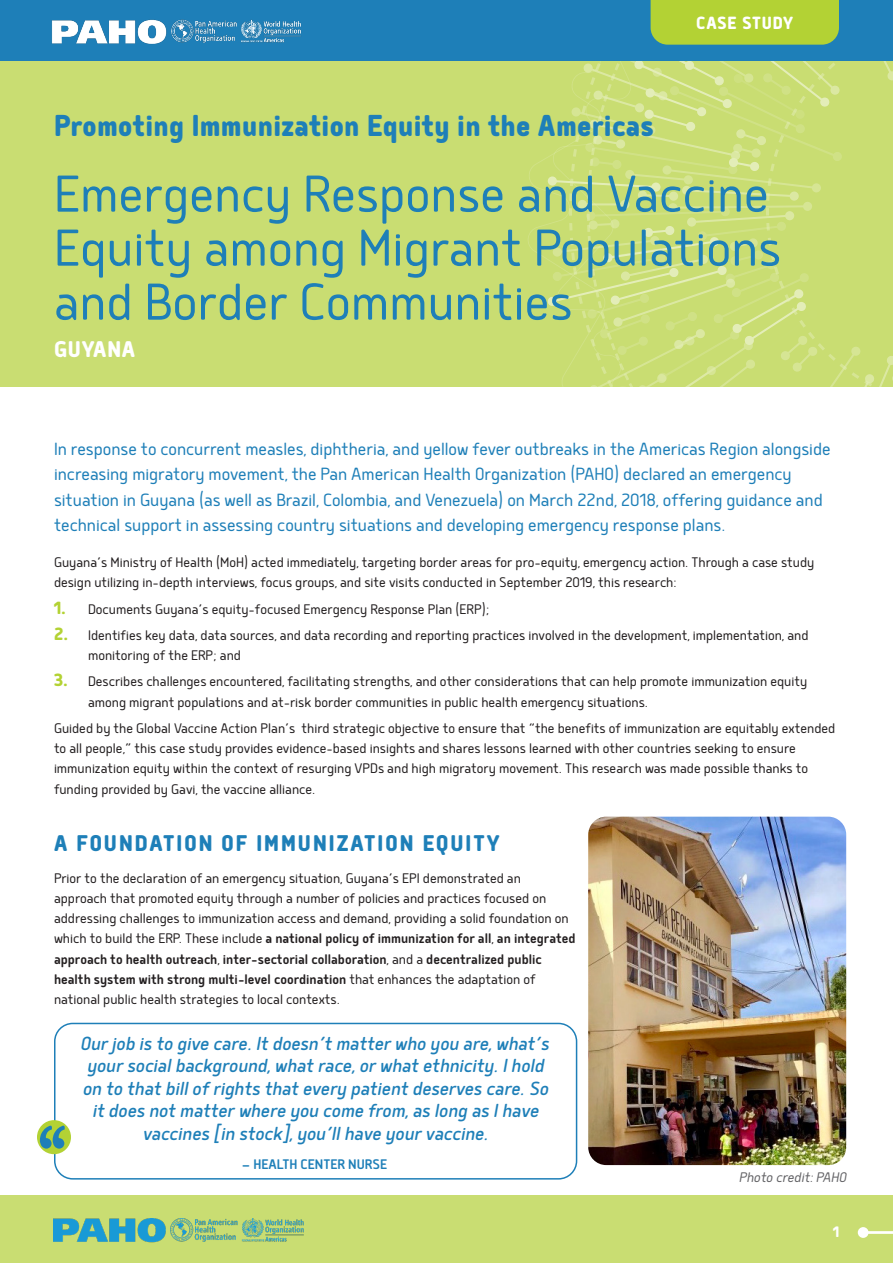
<style>
.page{position:relative;width:893px;height:1263px;background:#fff}
.page>*{position:absolute;margin:0;border:0;box-sizing:border-box;transform-origin:0 0}
.t1{font:300 61.5px/54px "Delm";color:#1e7fb8}
.t2{font:800 36px "Delm";letter-spacing:.01em;color:#1e7fb8}
.t3{font:800 27px "Delm";letter-spacing:.075em;color:#1e7fb8}
.t4{font:800 27px "Delm";letter-spacing:.03em;color:#fff}
.Quote_text{font:italic 22.5px/22.5px "Delm";color:#1e7fb8;text-align:center}
.Intro_paragraph{font:300 21px/25.5px "Delm";color:#1e7fb8}
.t5{font:800 21px "Delm";letter-spacing:.04em;color:#fff}
.t6{font:800 18px "Delm";color:#fff}
.Body_Text{font:300 16.5px/20.2px "Delm";color:#231f20}
.Quote_Attribution{font:500 16.5px "Delm";color:#1e7fb8}
.Body_Text-2{font:italic 300 16.5px "Delm";color:#636366}
.s1{font-weight:800;font-size:21px;color:#b3d234}
.s2{font-weight:500}
</style>
<div class="page">
<div style="left:0;top:1195px;width:893px;height:68px;background:#c9dd72"></div>
<img style="left:53px;top:1218px;width:251px;height:25px">
<hr style="left:863px;top:1231px;width:30px;height:3px;background:#fff">
<div style="left:858px;top:1227px;width:11px;height:11px;background:#fff;border-radius:50%"></div>
<div style="left:0;top:0;width:893px;height:387px;background:#c9dd72"></div>
<img style="left:588px;top:817px;width:258px;height:348px">
<div style="left:54px;top:1023px;width:523px;height:156px;border:2px solid #1e7fb8;border-radius:18px"></div>
<div style="left:37px;top:1120px;width:34px;height:34px;background:#b3d234;border-radius:50%"></div>
<svg style="left:40px;top:1125px;width:25px;height:24px"></svg>
<div style="left:0;top:0;width:893px;height:60px;background:#1e7fb8"></div>
<svg style="left:547px;top:0;width:346px;height:387px"></svg>
<img style="left:51px;top:19px;width:116px;height:25px">
<img style="left:171px;top:19px;width:130px;height:24px">
<p class="t5" style="left:696px;top:10px;width:98px">CASE STUDY</p>
<p class="t2" style="left:54px;top:104px;width:601px">Promoting Immunization Equity in the Americas</p>
<p class="t1" style="left:54px;top:164px;width:729px">Emergency Response and Vaccine<br>Equity among Migrant Populations and Border Communities</p>
<p class="t4" style="left:54px;top:333px;width:83px">GUYANA</p>
<p class="Intro_paragraph" style="left:54px;top:435px;width:778px">In response to concurrent measles, diphtheria, and yellow fever outbreaks in the Americas Region alongside increasing migratory movement, the Pan American Health Organization (PAHO) declared an emergency situation in Guyana (as well as Brazil, Colombia, and Venezuela) on March 22nd, 2018, offering guidance and technical support in assessing country situations and developing emergency response plans.</p>
<p class="Body_Text" style="left:54px;top:551px;width:762px">Guyana’s Ministry of Health (MoH) acted immediately, targeting border areas for pro-equity, emergency action. Through a case study design utilizing in-depth interviews, focus groups, and site visits conducted in September 2019, this research:</p>
<p class="Body_Text" style="left:54px;top:598px;width:437px"><span class="s1">1.</span> Documents Guyana’s equity-focused Emergency Response Plan (ERP);</p>
<p class="Body_Text" style="left:88px;top:624px;width:722px;text-indent:-34px"><span class="s1">2.</span> Identifies key data, data sources, and data recording and reporting practices involved in the development, implementation, and monitoring of the ERP; and</p>
<p class="Body_Text" style="left:88px;top:670px;width:721px;text-indent:-34px"><span class="s1">3.</span> Describes challenges encountered, facilitating strengths, and other considerations that can help promote immunization equity among migrant populations and at-risk border communities in public health emergency situations.</p>
<p class="Body_Text" style="left:54px;top:717px;width:783px">Guided by the Global Vaccine Action Plan’s third strategic objective to ensure that “the benefits of immunization are equitably extended to all people,” this case study provides evidence-based insights and shares lessons learned with other countries seeking to ensure immunization equity within the context of resurging VPDs and high migratory movement. This research was made possible thanks to funding provided by Gavi, the vaccine alliance.</p>
<h1 class="t3" style="left:54px;top:826px;width:447px">A FOUNDATION OF IMMUNIZATION EQUITY</h1>
<p class="Body_Text" style="left:54px;top:867px;width:523px">Prior to the declaration of an emergency situation, Guyana’s EPI demonstrated an approach that promoted equity through a number of policies and practices focused on addressing challenges to immunization access and demand, providing a solid foundation on which to build the ERP. These include <span class="s2">a national policy of immunization for all</span>, <span class="s2">an integrated approach to health outreach</span>, <span class="s2">inter-sectorial collaboration</span>, and a <span class="s2">decentralized public health system with strong multi-level coordination</span> that enhances the adaptation of national public health strategies to local contexts.</p>
<p class="Quote_text" style="left:80px;top:1030px;width:470px">Our job is to give care. It doesn’t matter who you are, what’s your social background, what race, or what ethnicity. I hold on to that bill of rights that every patient deserves care. So it does not matter where you come from, as long as I have vaccines [in stock], you’ll have your vaccine.</p>
<p class="Quote_Attribution" style="left:242px;top:1154px;width:147px">— HEALTH CENTER NURSE</p>
<p class="Body_Text-2" style="left:739px;top:1167px;width:109px">Photo credit: PAHO</p>
<p class="t6" style="left:833px;top:1220px;width:8px">1</p>
</div>
